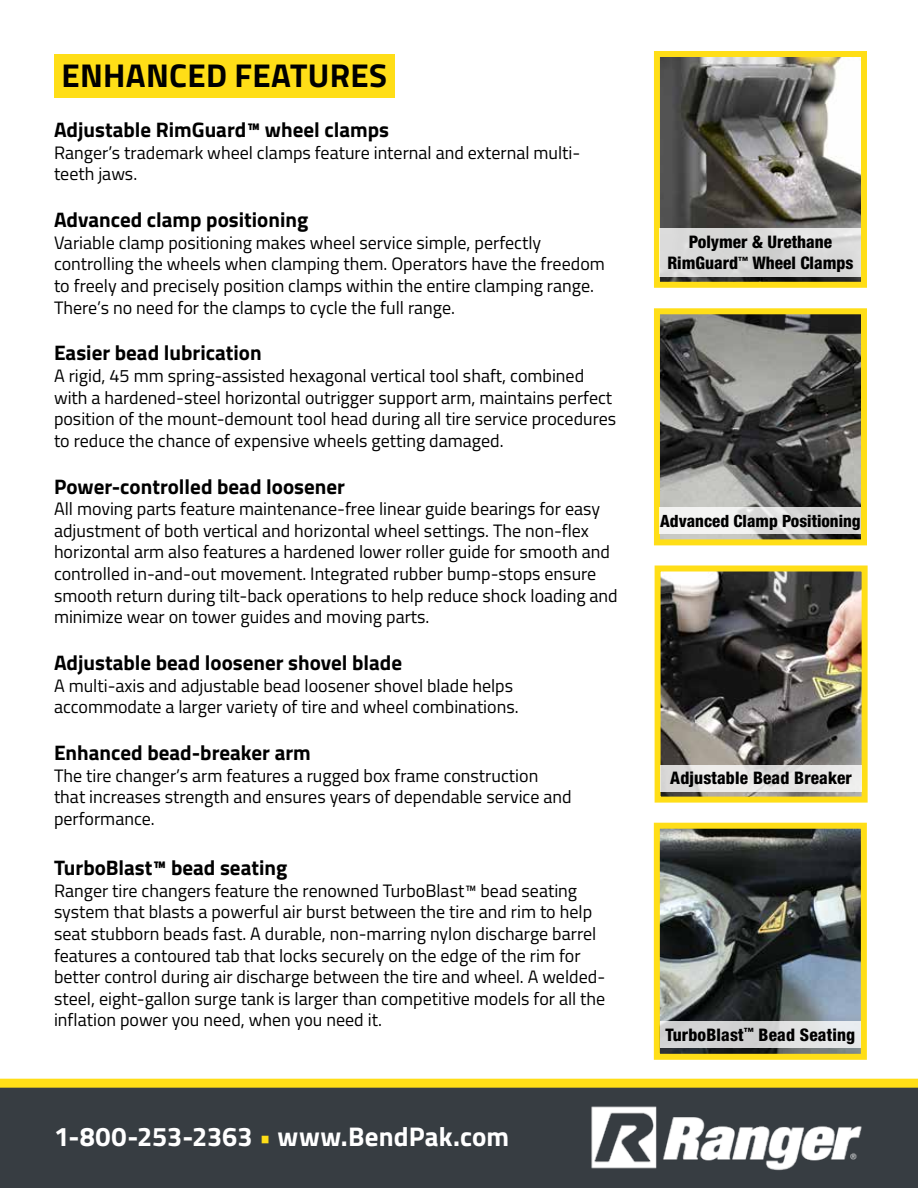
<style>
.page{position:relative;width:918px;height:1188px;background:#fff}
.page>*{position:absolute;margin:0;border:0;box-sizing:border-box;transform-origin:0 0}
.t1{font:700 33px "Titillium Web";letter-spacing:.01em;color:#000}
.t2{font:700 27px "Titillium Web";letter-spacing:.005em;color:#fff}
.t3{font:700 21px "Titillium Web";color:#000}
.t4{font:18px/21.6px "Titillium Web";color:#000}
.t5{font:800 condensed 17.25px/21.1px "Helvetica Neue LT Std";letter-spacing:.01em;color:#000;text-align:center}
.t6{font:800 condensed 16.95px "Helvetica Neue LT Std";color:#000}
.s1{color:#ffde17}
</style>
<div class="page">
<div style="left:54px;top:54px;width:340px;height:43px;background:#ffde17"></div>
<img style="left:661px;top:58px;width:199px;height:223px">
<div style="left:654px;top:51px;width:213px;height:237px;border:6px solid #ffde17"></div>
<div style="left:660px;top:228px;width:201px;height:48px;background:linear-gradient(to bottom,#dedddd,#d2d2d2)"></div>
<img style="left:661px;top:830px;width:199px;height:223px">
<div style="left:654px;top:823px;width:213px;height:237px;border:6px solid #ffde17"></div>
<div style="left:660px;top:1021px;width:201px;height:27px;background:linear-gradient(to right,#cacbcb,#e7eaeb)"></div>
<div style="left:0;top:1083px;width:918px;height:105px;background:#373d42"></div>
<div style="left:0;top:1079px;width:918px;height:9px;background:#ffde17"></div>
<img style="left:591px;top:1106px;width:271px;height:65px">
<img style="left:662px;top:573px;width:199px;height:223px">
<div style="left:655px;top:566px;width:213px;height:237px;border:6px solid #ffde17"></div>
<svg style="left:660px;top:765px;width:202px;height:26px;fill:#e9e8e7"></svg>
<img style="left:661px;top:315px;width:199px;height:223px">
<div style="left:654px;top:308px;width:213px;height:237px;border:6px solid #ffde17"></div>
<svg style="left:660px;top:507px;width:201px;height:27px"></svg>
<h1 class="t1" style="left:61px;top:50px;width:327px">ENHANCED FEATURES</h1>
<p class="t3" style="left:54px;top:114px;width:337px">Adjustable RimGuard™ wheel clamps</p>
<p class="t4" style="left:54px;top:141px;width:528px">Ranger’s trademark wheel clamps feature internal and external multi&shy;teeth jaws.</p>
<p class="t3" style="left:54px;top:204px;width:256px">Advanced clamp positioning</p>
<p class="t4" style="left:54px;top:231px;width:552px">Variable clamp positioning makes wheel service simple, perfectly controlling the wheels when clamping them. Operators have the freedom to freely and precisely position clamps within the entire clamping range.<br>There’s no need for the clamps to cycle the full range.</p>
<p class="t3" style="left:54px;top:337px;width:209px">Easier bead lubrication</p>
<p class="t4" style="left:54px;top:364px;width:564px">A rigid, 45 mm spring-assisted hexagonal vertical tool shaft, combined with a hardened-steel horizontal outrigger support arm, maintains perfect position of the mount-demount tool head during all tire service procedures to reduce the chance of expensive wheels getting damaged.</p>
<p class="t3" style="left:54px;top:470px;width:292px">Power-controlled bead loosener</p>
<p class="t4" style="left:54px;top:497px;width:565px">All moving parts feature maintenance-free linear guide bearings for easy adjustment of both vertical and horizontal wheel settings. The non-flex horizontal arm also features a hardened lower roller guide for smooth and controlled in-and-out movement. Integrated rubber bump-stops ensure smooth return during tilt-back operations to help reduce shock loading and minimize wear on tower guides and moving parts.</p>
<p class="t3" style="left:54px;top:647px;width:350px">Adjustable bead loosener shovel blade</p>
<p class="t4" style="left:54px;top:674px;width:466px">A multi-axis and adjustable bead loosener shovel blade helps accommodate a larger variety of tire and wheel combinations.</p>
<p class="t3" style="left:54px;top:737px;width:258px">Enhanced bead-breaker arm</p>
<p class="t4" style="left:54px;top:764px;width:519px">The tire changer’s arm features a rugged box frame construction that increases strength and ensures years of dependable service and performance.</p>
<p class="t3" style="left:54px;top:852px;width:235px">TurboBlast™ bead seating</p>
<p class="t4" style="left:54px;top:879px;width:553px">Ranger tire changers feature the renowned TurboBlast™ bead seating system that blasts a powerful air burst between the tire and rim to help seat stubborn beads fast. A durable, non-marring nylon discharge barrel features a contoured tab that locks securely on the edge of the rim for better control during air discharge between the tire and wheel. A welded&shy;steel, eight-gallon surge tank is larger than competitive models for all the inflation power you need, when you need it.</p>
<h2 class="t2" style="left:54px;top:1116px;width:457px">1-800-253-2363 <span class="s1">•</span> www.BendPak.com</h2>
<p class="t5" style="left:667px;top:231px;width:188px">Polymer &amp; Urethane<br>RimGuard<sup>™</sup> Wheel Clamps</p>
<p class="t6" style="left:660px;top:510px;width:202px">Advanced Clamp Positioning</p>
<p class="t5" style="left:670px;top:767px;width:183px">Adjustable Bead Breaker</p>
<p class="t5" style="left:666px;top:1024px;width:191px">TurboBlast<sup>™</sup> Bead Seating</p>
</div>
